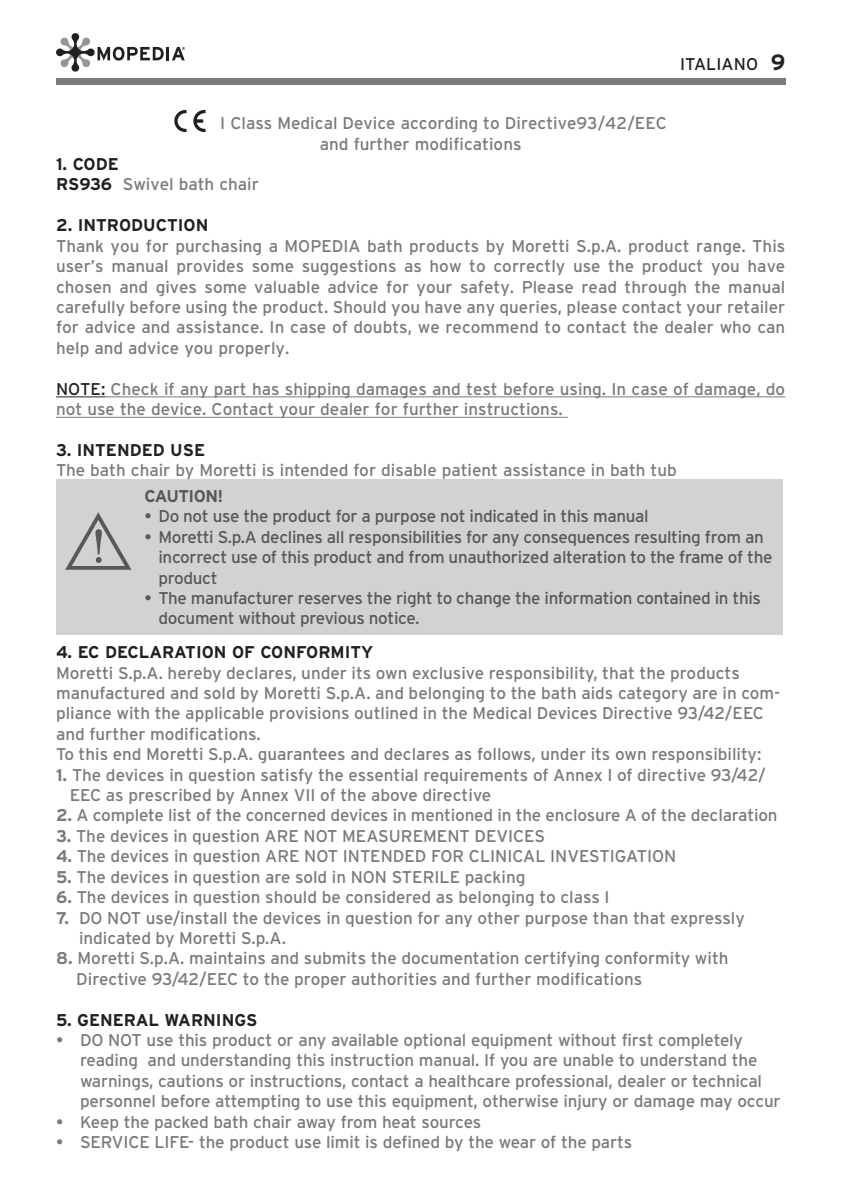
<style>
.page{position:relative;width:844px;height:1190px;background:#fff}
.page>*{position:absolute;margin:0;border:0;box-sizing:border-box;transform-origin:0 0}
.Normale{font:17px/20.4px "Interstate";color:#787a7d}
.t1{font:17px/20.4px "Interstate";letter-spacing:-.02em;color:#57585a}
.Normale-2{font:700 17px "Interstate";color:#231f20}
.t2{font:17px "Interstate";letter-spacing:.005em;color:#231f20}
.t3{font:700 17px "Interstate";letter-spacing:-.035em;color:#57585a}
.s1{font-weight:700;font-size:22px}
.s2{font-weight:700;color:#231f20}
.s3{color:#231f20}
.s4{font-weight:700}
</style>
<div class="page">
<div style="left:56px;top:78px;width:729px;height:6px;background:#787a7d"></div>
<svg style="left:56px;top:33px;width:129px;height:39px"></svg>
<hr style="left:56px;top:396px;width:49px;height:1px;background:#231f20">
<hr style="left:105px;top:396px;width:680px;height:1px;background:#787a7d">
<hr style="left:56px;top:417px;width:511px;height:1px;background:#787a7d">
<svg style="left:174px;top:110px;width:12px;height:22px"></svg>
<svg style="left:193px;top:110px;width:12px;height:22px"></svg>
<div style="left:56px;top:479px;width:726px;height:156px;background:#d1d2d4"></div>
<svg style="left:65px;top:512px;width:66px;height:57px"></svg>
<p class="t2" style="left:679px;top:55px;width:107px">ITALIANO <span class="s1">9</span></p>
<p class="Normale" style="left:220px;top:113px;width:448px">I Class Medical Device according to Directive93/42/EEC</p>
<p class="Normale" style="left:320px;top:133px;width:203px">and further modifications</p>
<p class="Normale-2" style="left:56px;top:154px;width:64px">1. CODE</p>
<p class="Normale" style="left:56px;top:174px;width:204px"><span class="s2">RS936</span> Swivel bath chair</p>
<p class="Normale-2" style="left:56px;top:216px;width:154px">2. INTRODUCTION</p>
<p class="Normale" style="left:56px;top:235px;width:730px;text-align:justify">Thank you for purchasing a MOPEDIA bath products by Moretti S.p.A. product range. This user’s manual provides some suggestions as how to correctly use the product you have chosen and gives some valuable advice for your safety. Please read through the manual carefully before using the product. Should you have any queries, please contact your retailer for advice and assistance. In case of doubts, we recommend to contact the dealer who can help and advice you properly.</p>
<p class="Normale" style="left:56px;top:378px;width:730px"><span class="s3">NOTE:</span> Check if any part has shipping damages and test before using. In case of damage, do not use the device. Contact your dealer for further instructions.</p>
<p class="Normale-2" style="left:56px;top:440px;width:150px">3. INTENDED USE</p>
<p class="Normale" style="left:56px;top:460px;width:622px">The bath chair by Moretti is intended for disable patient assistance in bath tub</p>
<p class="t3" style="left:144px;top:486px;width:80px">CAUTION!</p>
<p class="t1" style="left:144px;top:506px;width:505px">• Do not use the product for a purpose not indicated in this manual</p>
<p class="t1" style="left:158px;top:526px;width:615px;text-indent:-14px">• Moretti S.p.A declines all responsibilities for any consequences resulting from an incorrect use of this product and from unauthorized alteration to the frame of the product</p>
<p class="t1" style="left:158px;top:587px;width:603px;text-indent:-14px">• The manufacturer reserves the right to change the information contained in this document without previous notice.</p>
<p class="Normale-2" style="left:56px;top:642px;width:319px">4. EC DECLARATION OF CONFORMITY</p>
<p class="Normale" style="left:56px;top:662px;width:725px">Moretti S.p.A. hereby declares, under its own exclusive responsibility, that the products manufactured and sold by Moretti S.p.A. and belonging to the bath aids category are in com&shy;pliance with the applicable provisions outlined in the Medical Devices Directive 93/42/EEC and further modifications.</p>
<p class="Normale" style="left:56px;top:743px;width:706px">To this end Moretti S.p.A. guarantees and declares as follows, under its own responsibility:</p>
<p class="Normale" style="left:70px;top:764px;width:697px;text-indent:-14px"><span class="s4">1.</span> The devices in question satisfy the essential requirements of Annex I of directive 93/42/<br>EEC as prescribed by Annex VII of the above directive</p>
<p class="Normale" style="left:56px;top:805px;width:722px"><span class="s4">2.</span> A complete list of the concerned devices in mentioned in the enclosure A of the declaration</p>
<p class="Normale" style="left:56px;top:825px;width:490px"><span class="s4">3.</span> The devices in question ARE NOT MEASUREMENT DEVICES</p>
<p class="Normale" style="left:56px;top:845px;width:621px"><span class="s4">4.</span> The devices in question ARE NOT INTENDED FOR CLINICAL INVESTIGATION</p>
<p class="Normale" style="left:56px;top:866px;width:470px"><span class="s4">5.</span> The devices in question are sold in NON STERILE packing</p>
<p class="Normale" style="left:56px;top:886px;width:555px"><span class="s4">6.</span> The devices in question should be considered as belonging to class I</p>
<p class="Normale" style="left:79px;top:907px;width:667px;text-indent:-23px"><span class="s4">7.</span> DO NOT use/install the devices in question for any other purpose than that expressly indicated by Moretti S.p.A.</p>
<p class="Normale" style="left:56px;top:947px;width:673px"><span class="s4">8.</span> Moretti S.p.A. maintains and submits the documentation certifying conformity with</p>
<p class="Normale" style="left:76px;top:968px;width:567px">Directive 93/42/EEC to the proper authorities and further modifications</p>
<p class="Normale-2" style="left:56px;top:1009px;width:203px">5. GENERAL WARNINGS</p>
<p class="Normale" style="left:56px;top:1029px;width:688px">• DO NOT use this product or any available optional equipment without first completely</p>
<p class="Normale" style="left:80px;top:1049px;width:678px">reading and understanding this instruction manual. If you are unable to understand the</p>
<p class="Normale" style="left:80px;top:1070px;width:683px">warnings, cautions or instructions, contact a healthcare professional, dealer or technical</p>
<p class="Normale" style="left:80px;top:1090px;width:701px">personnel before attempting to use this equipment, otherwise injury or damage may occur</p>
<p class="Normale" style="left:56px;top:1111px;width:426px">• Keep the packed bath chair away from heat sources</p>
<p class="Normale" style="left:56px;top:1131px;width:577px">• SERVICE LIFE- the product use limit is defined by the wear of the parts</p>
</div>
